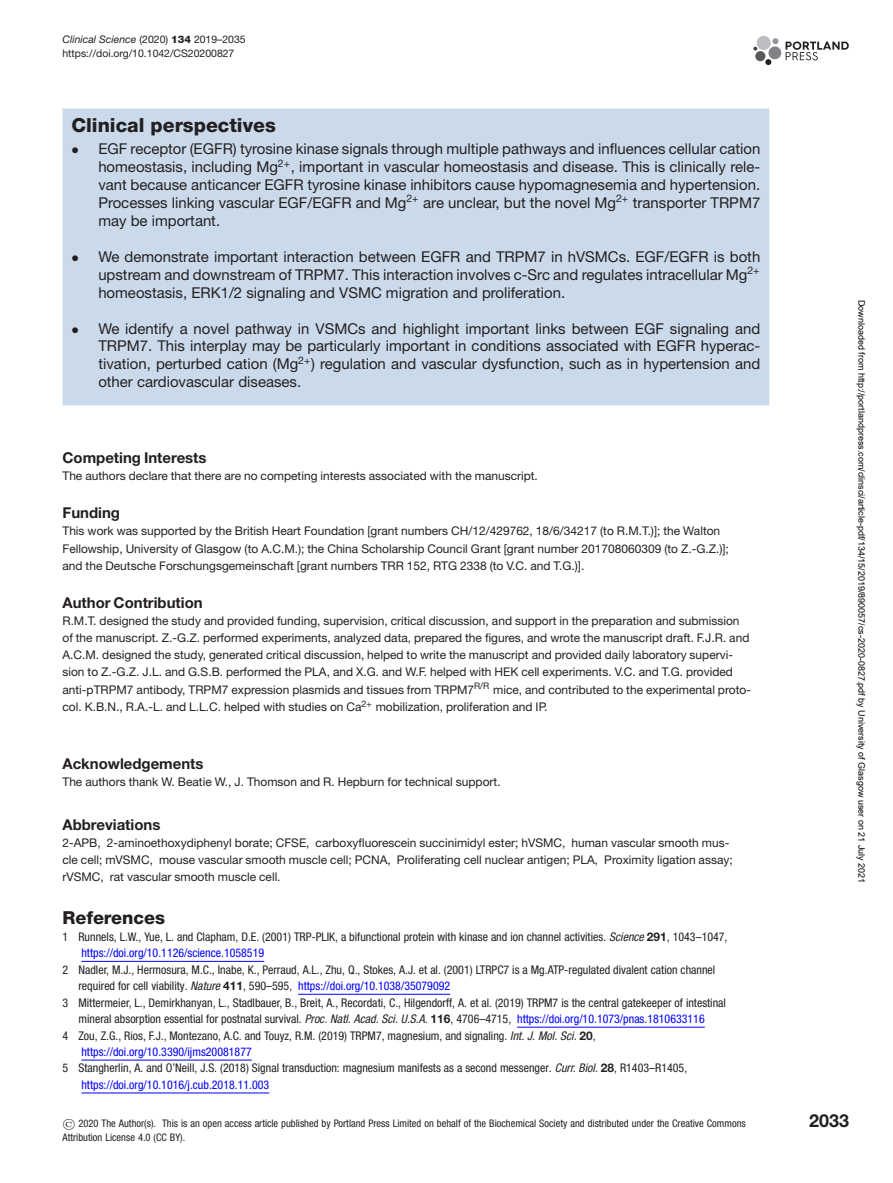
<style>
.page{position:relative;width:893px;height:1183px;background:#fff}
.page>*{position:absolute;margin:0;border:0;box-sizing:border-box;transform-origin:0 0}
.t1{font:800 19.5px "Helvetica Neue LT Std";color:#231f20}
.t2{font:800 18px "Helvetica Neue LT Std";color:#231f20}
.t3{font:700 18px "Helvetica Neue LT Std";color:#231f20}
.t4{font:15px/18px "Helvetica Neue LT Std";color:#231f20;text-align:justify}
.t5{font:700 15px "Helvetica Neue LT Std";color:#231f20}
.t6{font:12px/17.2px "Helvetica Neue LT Std";color:#231f20}
.t7{font:condensed 12px/16.5px "Helvetica Neue LT Std";color:#231f20}
.t8{font:condensed 12px "Helvetica Neue LT Std";color:#00f}
.t9{font:condensed 10.5px/13.5px "Helvetica Neue LT Std";color:#231f20}
.t10{font:10.5px/13.6px "Helvetica Neue LT Std";color:#231f20}
.t11{font:9px "Arial";color:#000}
.s1{font-style:italic}
.s2{font-weight:800}
.s3{font-family:"SFRM1000"}
.s4{font-weight:700;font-stretch:normal}
.s5{color:#00f}
.s6{font-family:"SFRM0700";font-stretch:normal}
</style>
<div class="page">
<svg style="left:786px;top:41px;width:63px;height:19px"></svg>
<div style="left:757px;top:36px;width:14px;height:14px;background:#bbbdc0;border-radius:50%"></div>
<div style="left:768px;top:46px;width:13px;height:13px;background:#808285;border-radius:50%"></div>
<div style="left:755px;top:51px;width:10px;height:10px;background:#58595b;border-radius:50%"></div>
<svg style="left:765px;top:59px;width:6px;height:6px"></svg>
<svg style="left:772px;top:38px;width:6px;height:6px"></svg>
<svg style="left:753px;top:47px;width:4px;height:4px"></svg>
<div style="left:62px;top:108px;width:707px;height:297px;background:#cbdaeb"></div>
<hr style="left:81px;top:960px;width:183px;height:1px;background:#00f">
<hr style="left:298px;top:993px;width:152px;height:1px;background:#00f">
<hr style="left:517px;top:1026px;width:188px;height:1px;background:#00f">
<hr style="left:81px;top:1059px;width:171px;height:1px;background:#00f">
<hr style="left:81px;top:1092px;width:188px;height:1px;background:#00f">
<p class="t10" style="left:62px;top:33px;width:185px"><span class="s1">Clinical Science</span> (2020) <span class="s2">134</span> 2019–2035 https://doi.org/10.1042/CS20200827</p>
<h1 class="t1" style="left:71px;top:117px;width:206px">Clinical perspectives</h1>
<p class="t4" style="left:98px;top:141px;width:663px;text-indent:-27px"><span class="s3">•</span> EGF receptor (EGFR) tyrosine kinase signals through multiple pathways and influences cellular cation homeostasis, including Mg<sup>2+</sup>, important in vascular homeostasis and disease. This is clinically rele&shy;vant because anticancer EGFR tyrosine kinase inhibitors cause hypomagnesemia and hypertension.<br>Processes linking vascular EGF/EGFR and Mg<sup>2+</sup> are unclear, but the novel Mg<sup>2+</sup> transporter TRPM7 may be important.</p>
<p class="t4" style="left:98px;top:249px;width:663px;text-indent:-27px"><span class="s3">•</span> We demonstrate important interaction between EGFR and TRPM7 in hVSMCs. EGF/EGFR is both upstream and downstream of TRPM7. This interaction involves c-Src and regulates intracellular Mg<sup>2+ </sup>homeostasis, ERK1/2 signaling and VSMC migration and proliferation.</p>
<p class="t4" style="left:98px;top:320px;width:663px;text-indent:-27px"><span class="s3">•</span> We identify a novel pathway in VSMCs and highlight important links between EGF signaling and TRPM7. This interplay may be particularly important in conditions associated with EGFR hyperac&shy;tivation, perturbed cation (Mg<sup>2+</sup>) regulation and vascular dysfunction, such as in hypertension and other cardiovascular diseases.</p>
<p class="t11" style="left:865px;top:299px;width:585px;rotate:90deg">Downloaded from http://portlandpress.com/clinsci/article-pdf/134/15/2019/890057/cs-2020-0827.pdf by University of Glasgow user on 21 July 2021</p>
<p class="t5" style="left:62px;top:452px;width:146px">Competing Interests</p>
<p class="t6" style="left:62px;top:468px;width:477px">The authors declare that there are no competing interests associated with the manuscript.</p>
<p class="t5" style="left:62px;top:507px;width:59px">Funding</p>
<p class="t6" style="left:62px;top:523px;width:668px">This work was supported by the British Heart Foundation [grant numbers CH/12/429762, 18/6/34217 (to R.M.T.)]; the Walton<br>Fellowship, University of Glasgow (to A.C.M.); the China Scholarship Council Grant [grant number 201708060309 (to Z.-G.Z.)]; and the Deutsche Forschungsgemeinschaft [grant numbers TRR 152, RTG 2338 (to V.C. and T.G.)].</p>
<p class="t5" style="left:62px;top:596px;width:142px">Author Contribution</p>
<p class="t6" style="left:62px;top:613px;width:690px">R.M.T. designed the study and provided funding, supervision, critical discussion, and support in the preparation and submission of the manuscript. Z.-G.Z. performed experiments, analyzed data, prepared the figures, and wrote the manuscript draft. F.J.R. and A.C.M. designed the study, generated critical discussion, helped to write the manuscript and provided daily laboratory supervi&shy;sion to Z.-G.Z. J.L. and G.S.B. performed the PLA, and X.G. and W.F. helped with HEK cell experiments. V.C. and T.G. provided anti-pTRPM7 antibody, TRPM7 expression plasmids and tissues from TRPM7<sup>R/R</sup> mice, and contributed to the experimental proto&shy;col. K.B.N., R.A.-L. and L.L.C. helped with studies on Ca<sup>2+</sup> mobilization, proliferation and IP.</p>
<p class="t5" style="left:62px;top:757px;width:143px">Acknowledgements</p>
<p class="t6" style="left:62px;top:773px;width:440px">The authors thank W. Beatie W., J. Thomson and R. Hepburn for technical support.</p>
<p class="t5" style="left:62px;top:818px;width:99px">Abbreviations</p>
<p class="t6" style="left:62px;top:834px;width:672px">2-APB, 2-aminoethoxydiphenyl borate; CFSE, carboxyfluorescein succinimidyl ester; hVSMC, human vascular smooth mus&shy;cle cell; mVSMC, mouse vascular smooth muscle cell; PCNA, Proliferating cell nuclear antigen; PLA, Proximity ligation assay; rVSMC, rat vascular smooth muscle cell.</p>
<h2 class="t2" style="left:62px;top:911px;width:104px">References</h2>
<p class="t7" style="left:81px;top:929px;width:648px;text-indent:-19px">1 Runnels, L.W., Yue, L. and Clapham, D.E. (2001) TRP-PLIK, a bifunctional protein with kinase and ion channel activities. <span class="s1">Science</span> <span class="s4">291</span>, 1043–1047, <span class="s5">https://doi.org/10.1126/science.1058519</span></p>
<p class="t7" style="left:62px;top:961px;width:654px">2 Nadler, M.J., Hermosura, M.C., Inabe, K., Perraud, A.L., Zhu, Q., Stokes, A.J. et al. (2001) LTRPC7 is a Mg.ATP-regulated divalent cation channel</p>
<p class="t7" style="left:78px;top:978px;width:373px">required for cell viability. <span class="s1">Nature</span> <span class="s4">411</span>, 590–595, <span class="s5">https://doi.org/10.1038/35079092</span></p>
<p class="t7" style="left:62px;top:994px;width:665px">3 Mittermeier, L., Demirkhanyan, L., Stadlbauer, B., Breit, A., Recordati, C., Hilgendorff, A. et al. (2019) TRPM7 is the central gatekeeper of intestinal</p>
<p class="t7" style="left:78px;top:1011px;width:628px">mineral absorption essential for postnatal survival. <span class="s1">Proc. Natl. Acad. Sci. U.S.A.</span> <span class="s4">116</span>, 4706–4715, <span class="s5">https://doi.org/10.1073/pnas.1810633116</span></p>
<p class="t7" style="left:62px;top:1027px;width:535px">4 Zou, Z.G., Rios, F.J., Montezano, A.C. and Touyz, R.M. (2019) TRPM7, magnesium, and signaling. <span class="s1">Int. J. Mol. Sci.</span> <span class="s4">20</span>,</p>
<p class="t8" style="left:81px;top:1046px;width:172px">https://doi.org/10.3390/ijms20081877</p>
<p class="t7" style="left:62px;top:1060px;width:626px">5 Stangherlin, A. and O’Neill, J.S. (2018) Signal transduction: magnesium manifests as a second messenger. <span class="s1">Curr. Biol.</span> <span class="s4">28</span>, R1403–R1405,</p>
<p class="t8" style="left:81px;top:1079px;width:189px">https://doi.org/10.1016/j.cub.2018.11.003</p>
<p class="t9" style="left:62px;top:1117px;width:685px"><span class="s6">©</span> 2020 The Author(s). This is an open access article published by Portland Press Limited on behalf of the Biochemical Society and distributed under the Creative Commons<br>Attribution License 4.0 (CC BY).</p>
<h2 class="t3" style="left:809px;top:1113px;width:41px">2033</h2>
</div>
